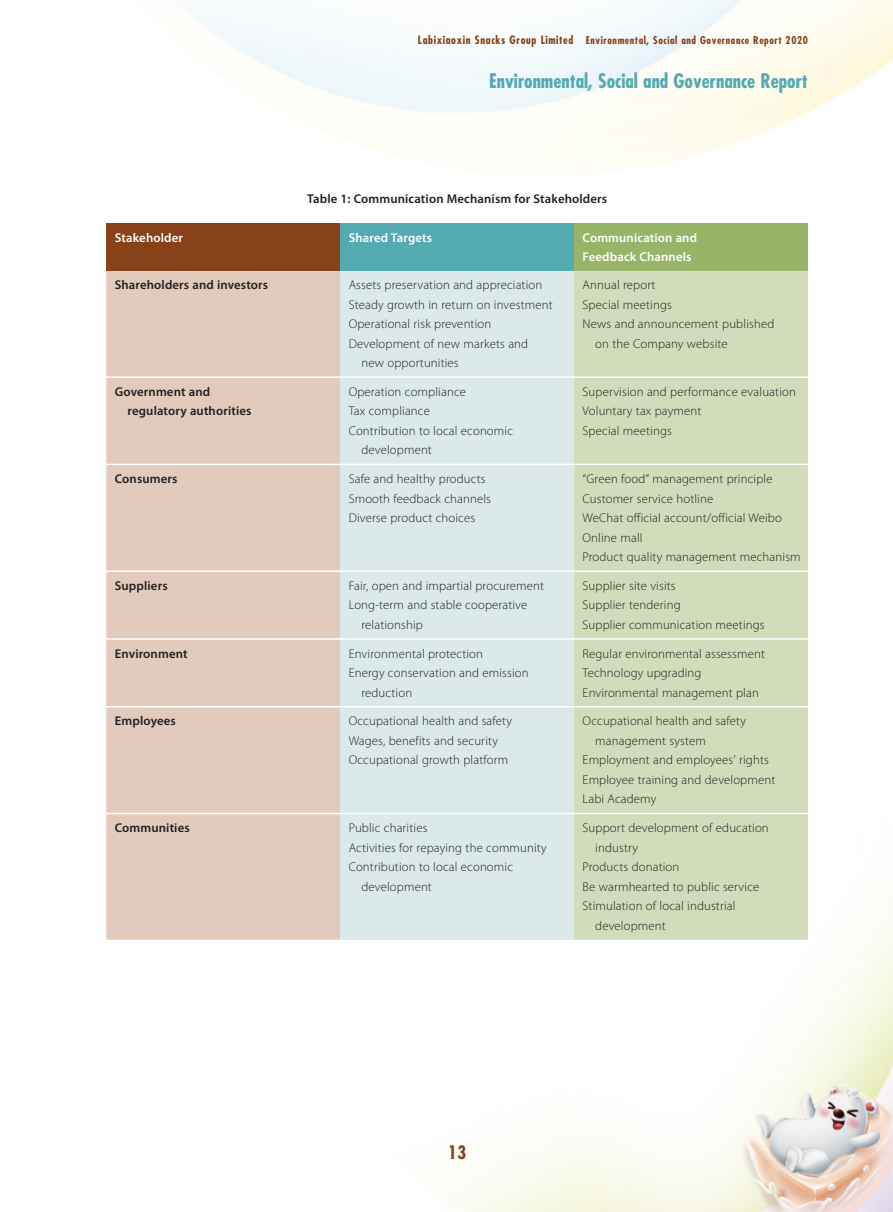
<style>
.page{position:relative;width:893px;height:1212px;background:#fff}
.page>*{position:absolute;margin:0;border:0;box-sizing:border-box;transform-origin:0 0}
.t1{font:700 condensed 19.5px "Futura Std";color:#54aab1}
.t2{font:700 condensed 18px "Futura Std";color:#874219}
.Body_Text{font:300 12.75px/19.5px "Myriad Pro";letter-spacing:.01em;color:#231f20}
.Body_Text-2{font:600 12.75px/19.5px "Myriad Pro";letter-spacing:.01em;color:#231f20}
.Body_Text-3{font:600 12.75px "Myriad Pro";letter-spacing:.01em;color:#fff}
.t3{font:700 condensed 10.5px "Futura Std";letter-spacing:.055em;color:#874219}
.s1{font-size:11.25px}
</style>
<div class="page">
<img style="left:106px;top:0;width:787px;height:1212px">
<div style="left:106px;top:224px;width:234px;height:47px;background:#874219"></div>
<div style="left:340px;top:224px;width:234px;height:47px;background:#54aab1"></div>
<div style="left:574px;top:224px;width:234px;height:47px;background:#97b468"></div>
<div style="left:106px;top:271px;width:234px;height:669px;background:#e2cbbc"></div>
<div style="left:340px;top:271px;width:234px;height:669px;background:#dbe9eb"></div>
<div style="left:574px;top:271px;width:234px;height:669px;background:#d2dcba"></div>
<hr style="left:106px;top:376px;width:234px;height:2px;background:#fff">
<hr style="left:340px;top:376px;width:234px;height:2px;background:#fff">
<hr style="left:574px;top:376px;width:234px;height:2px;background:#fff">
<hr style="left:106px;top:464px;width:234px;height:1px;background:#fff">
<hr style="left:340px;top:464px;width:234px;height:1px;background:#fff">
<hr style="left:574px;top:464px;width:234px;height:1px;background:#fff">
<hr style="left:106px;top:570px;width:234px;height:2px;background:#fff">
<hr style="left:340px;top:570px;width:234px;height:2px;background:#fff">
<hr style="left:574px;top:570px;width:234px;height:2px;background:#fff">
<hr style="left:106px;top:638px;width:234px;height:2px;background:#fff">
<hr style="left:340px;top:638px;width:234px;height:2px;background:#fff">
<hr style="left:574px;top:638px;width:234px;height:2px;background:#fff">
<hr style="left:106px;top:706px;width:234px;height:1px;background:#fff">
<hr style="left:340px;top:706px;width:234px;height:1px;background:#fff">
<hr style="left:574px;top:706px;width:234px;height:1px;background:#fff">
<hr style="left:106px;top:813px;width:234px;height:1px;background:#fff">
<hr style="left:340px;top:813px;width:234px;height:1px;background:#fff">
<hr style="left:574px;top:813px;width:234px;height:1px;background:#fff">
<p class="t3" style="left:418px;top:34px;width:391px"><span class="s1">Labixiaoxin Snacks Group Limited</span> Environmental, Social and Governance Report 2020</p>
<h1 class="t1" style="left:489px;top:69px;width:320px">Environmental, Social and Governance Report</h1>
<p class="Body_Text-2" style="left:307px;top:188px;width:302px">Table 1: Communication Mechanism for Stakeholders</p>
<p class="Body_Text-3" style="left:115px;top:229px;width:70px">Stakeholder</p>
<p class="Body_Text-3" style="left:349px;top:229px;width:85px">Shared Targets</p>
<p class="Body_Text-3" style="left:583px;top:229px;width:116px">Communication and</p>
<p class="Body_Text-3" style="left:583px;top:249px;width:110px">Feedback Channels</p>
<p class="Body_Text-2" style="left:115px;top:275px;width:155px">Shareholders and investors</p>
<p class="Body_Text" style="left:349px;top:275px;width:195px">Assets preservation and appreciation</p>
<p class="Body_Text" style="left:349px;top:294px;width:205px">Steady growth in return on investment</p>
<p class="Body_Text" style="left:349px;top:314px;width:144px">Operational risk prevention</p>
<p class="Body_Text" style="left:361px;top:333px;width:168px;text-indent:-13px">Development of new markets and new opportunities</p>
<p class="Body_Text" style="left:583px;top:275px;width:74px">Annual report</p>
<p class="Body_Text" style="left:583px;top:294px;width:91px">Special meetings</p>
<p class="Body_Text" style="left:595px;top:314px;width:180px;text-indent:-13px">News and announcement published on the Company website</p>
<p class="Body_Text-2" style="left:128px;top:381px;width:125px;text-indent:-13px">Government and regulatory authorities</p>
<p class="Body_Text" style="left:349px;top:382px;width:119px">Operation compliance</p>
<p class="Body_Text" style="left:349px;top:401px;width:83px">Tax compliance</p>
<p class="Body_Text" style="left:361px;top:421px;width:153px;text-indent:-13px">Contribution to local economic development</p>
<p class="Body_Text-2" style="left:115px;top:469px;width:64px">Consumers</p>
<p class="Body_Text" style="left:349px;top:469px;width:138px">Safe and healthy products</p>
<p class="Body_Text" style="left:349px;top:488px;width:144px">Smooth feedback channels</p>
<p class="Body_Text" style="left:349px;top:508px;width:128px">Diverse product choices</p>
<p class="Body_Text-2" style="left:115px;top:575px;width:54px">Suppliers</p>
<p class="Body_Text" style="left:349px;top:576px;width:197px">Fair, open and impartial procurement</p>
<p class="Body_Text" style="left:361px;top:595px;width:167px;text-indent:-13px">Long-term and stable cooperative relationship</p>
<p class="Body_Text-2" style="left:115px;top:643px;width:74px">Environment</p>
<p class="Body_Text" style="left:349px;top:643px;width:136px">Environmental protection</p>
<p class="Body_Text" style="left:361px;top:663px;width:169px;text-indent:-13px">Energy conservation and emission reduction</p>
<p class="Body_Text-2" style="left:115px;top:711px;width:63px">Employees</p>
<p class="Body_Text" style="left:349px;top:711px;width:165px">Occupational health and safety</p>
<p class="Body_Text" style="left:349px;top:731px;width:151px">Wages, benefits and security</p>
<p class="Body_Text" style="left:349px;top:750px;width:161px">Occupational growth platform</p>
<p class="Body_Text-2" style="left:115px;top:818px;width:76px">Communities</p>
<p class="Body_Text" style="left:349px;top:818px;width:80px">Public charities</p>
<p class="Body_Text" style="left:349px;top:837px;width:200px">Activities for repaying the community</p>
<p class="Body_Text" style="left:361px;top:857px;width:153px;text-indent:-13px">Contribution to local economic development</p>
<p class="Body_Text" style="left:583px;top:382px;width:215px">Supervision and performance evaluation</p>
<p class="Body_Text" style="left:583px;top:401px;width:120px">Voluntary tax payment</p>
<p class="Body_Text" style="left:583px;top:421px;width:91px">Special meetings</p>
<p class="Body_Text" style="left:583px;top:469px;width:192px">“Green food” management principle</p>
<p class="Body_Text" style="left:583px;top:488px;width:132px">Customer service hotline</p>
<p class="Body_Text" style="left:583px;top:508px;width:201px">WeChat official account/official Weibo</p>
<p class="Body_Text" style="left:583px;top:527px;width:62px">Online mall</p>
<p class="Body_Text" style="left:583px;top:547px;width:220px">Product quality management mechanism</p>
<p class="Body_Text" style="left:583px;top:576px;width:95px">Supplier site visits</p>
<p class="Body_Text" style="left:583px;top:595px;width:100px">Supplier tendering</p>
<p class="Body_Text" style="left:583px;top:615px;width:184px">Supplier communication meetings</p>
<p class="Body_Text" style="left:583px;top:643px;width:184px">Regular environmental assessment</p>
<p class="Body_Text" style="left:583px;top:663px;width:120px">Technology upgrading</p>
<p class="Body_Text" style="left:583px;top:682px;width:178px">Environmental management plan</p>
<p class="Body_Text" style="left:595px;top:711px;width:152px;text-indent:-13px">Occupational health and safety management system</p>
<p class="Body_Text" style="left:583px;top:750px;width:188px">Employment and employees’ rights</p>
<p class="Body_Text" style="left:583px;top:770px;width:194px">Employee training and development</p>
<p class="Body_Text" style="left:583px;top:789px;width:75px">Labi Academy</p>
<p class="Body_Text" style="left:595px;top:818px;width:175px;text-indent:-13px">Support development of education industry</p>
<p class="Body_Text" style="left:583px;top:857px;width:98px">Products donation</p>
<p class="Body_Text" style="left:583px;top:876px;width:178px">Be warmhearted to public service</p>
<p class="Body_Text" style="left:595px;top:896px;width:142px;text-indent:-13px">Stimulation of local industrial development</p>
<h2 class="t2" style="left:448px;top:1141px;width:20px">13</h2>
</div>
